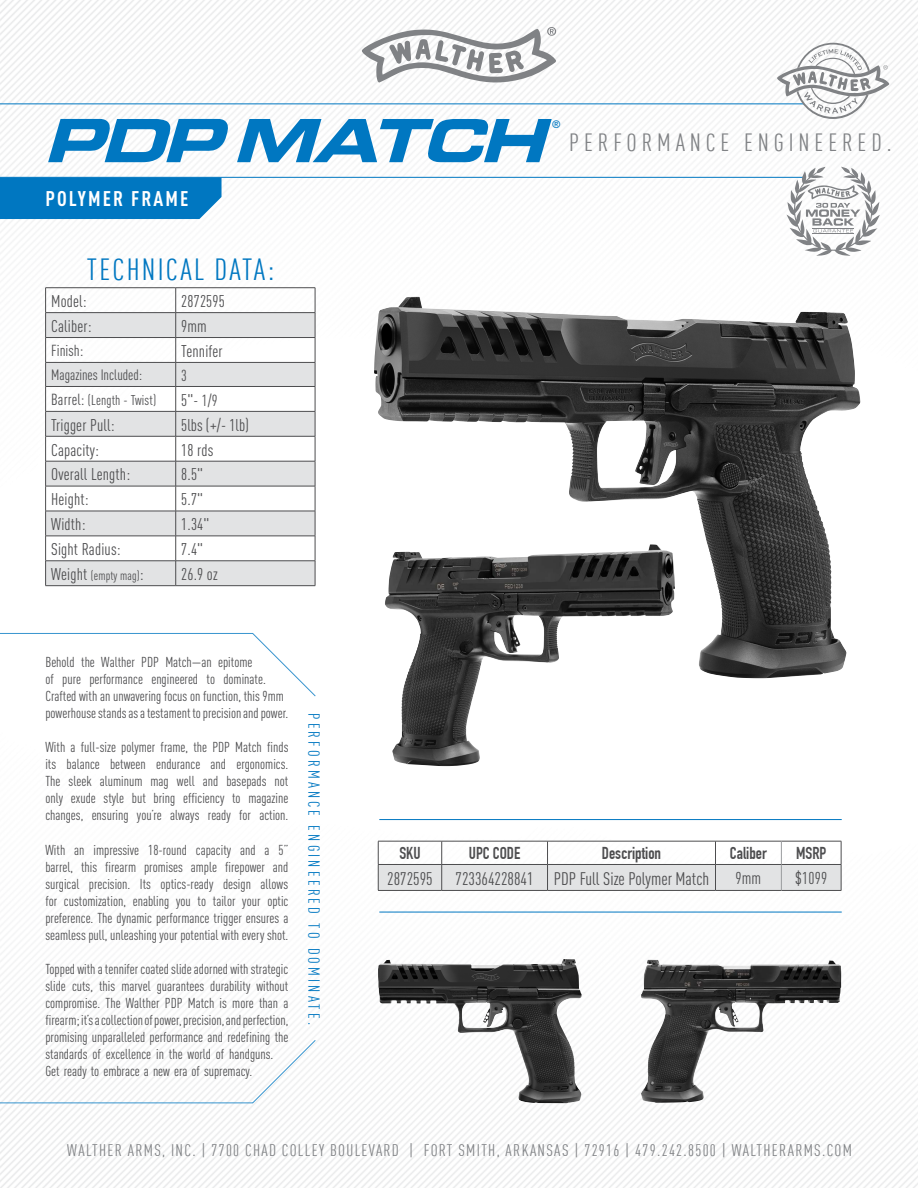
<style>
.page{position:relative;width:918px;height:1188px;background:#fff}
.page>*{position:absolute;margin:0;border:0;box-sizing:border-box;transform-origin:0 0}
.t1{font:italic 700 53.4px "Euro Technic Ext";color:#0077c1}
.t2{font:condensed 30px "DIN Offc Pro";letter-spacing:.075em;color:#0077c1}
.t3{font:condensed 24.45px "DIN Offc Pro";letter-spacing:.2em;color:#808285}
.t4{font:700 21px "DIN Cond";letter-spacing:.1em;color:#fff}
.t5{font:18px "DIN Cond";color:#4d4d4f}
.t6{font:16.95px "DIN Cond";letter-spacing:.01em;color:#4d4d4f}
.t7{font:16.8px "DIN Cond";letter-spacing:.01em;color:#4d4d4f}
.t8{font:700 16.8px "DIN Condensed";color:#4d4d4f}
.t9{font:condensed 16.5px "DIN Offc Pro";letter-spacing:.08em;color:#808285}
.t10{font:15.9px "DIN Cond";color:#4d4d4f}
.t11{font:condensed 15.75px "DIN Offc Pro";letter-spacing:.2em;color:#0077c1}
.t12{font:15.75px "DIN Cond";color:#4d4d4f}
.t13{font:14.85px "DIN Cond";color:#4d4d4f}
.t14{font:14.25px/17.1px "DIN Cond";color:#4d4d4f}
.t15{font:13.95px "DIN Cond";letter-spacing:.01em;color:#4d4d4f}
.t16{font:12.6px "DIN Cond";letter-spacing:.01em;color:#4d4d4f}
.t17{font:10.5px "Eurostile LT Std Ex 2";color:#0077c1}
.s1{font-size:15.9px}
.s2{font-size:16.8px}
</style>
<div class="page">
<img style="left:0;top:0;width:918px;height:1188px">
<hr style="left:0;top:177px;width:804px;height:1px;background:#0077c1">
<hr style="left:0;top:103px;width:804px;height:1px;background:#0077c1">
<svg style="left:362px;top:27px;width:195px;height:58px"></svg>
<svg style="left:777px;top:43px;width:112px;height:76px"></svg>
<svg style="left:787px;top:167px;width:93px;height:89px"></svg>
<svg style="left:0;top:162px;width:222px;height:57px"></svg>
<hr style="left:378px;top:890px;width:64px;height:1px;background:#4d4d4f">
<hr style="left:442px;top:890px;width:106px;height:1px;background:#4d4d4f">
<hr style="left:548px;top:890px;width:168px;height:1px;background:#4d4d4f">
<hr style="left:716px;top:890px;width:65px;height:1px;background:#4d4d4f">
<hr style="left:781px;top:890px;width:60px;height:1px;background:#4d4d4f">
<svg style="left:378px;top:841px;width:464px;height:49px"></svg>
<hr style="left:379px;top:912px;width:463px;height:1px;background:#0077c1">
<hr style="left:379px;top:819px;width:463px;height:1px;background:#0077c1">
<svg style="left:46px;top:313px;width:269px;height:272px;fill:#e2e3e4"></svg>
<hr style="left:45px;top:287px;width:131px;height:1px;background:#4d4d4f">
<hr style="left:176px;top:287px;width:139px;height:1px;background:#4d4d4f">
<hr style="left:45px;top:312px;width:131px;height:1px;background:#4d4d4f">
<hr style="left:176px;top:312px;width:139px;height:1px;background:#4d4d4f">
<hr style="left:45px;top:337px;width:131px;height:1px;background:#4d4d4f">
<hr style="left:176px;top:337px;width:139px;height:1px;background:#4d4d4f">
<hr style="left:45px;top:362px;width:131px;height:1px;background:#4d4d4f">
<hr style="left:176px;top:362px;width:139px;height:1px;background:#4d4d4f">
<hr style="left:45px;top:386px;width:131px;height:1px;background:#4d4d4f">
<hr style="left:176px;top:386px;width:139px;height:1px;background:#4d4d4f">
<hr style="left:45px;top:411px;width:131px;height:1px;background:#4d4d4f">
<hr style="left:176px;top:411px;width:139px;height:1px;background:#4d4d4f">
<hr style="left:45px;top:436px;width:131px;height:1px;background:#4d4d4f">
<hr style="left:176px;top:436px;width:139px;height:1px;background:#4d4d4f">
<hr style="left:45px;top:461px;width:131px;height:1px;background:#4d4d4f">
<hr style="left:176px;top:461px;width:139px;height:1px;background:#4d4d4f">
<hr style="left:45px;top:486px;width:131px;height:1px;background:#4d4d4f">
<hr style="left:176px;top:486px;width:139px;height:1px;background:#4d4d4f">
<hr style="left:45px;top:511px;width:131px;height:1px;background:#4d4d4f">
<hr style="left:176px;top:511px;width:139px;height:1px;background:#4d4d4f">
<hr style="left:45px;top:536px;width:131px;height:1px;background:#4d4d4f">
<hr style="left:176px;top:536px;width:139px;height:1px;background:#4d4d4f">
<hr style="left:45px;top:561px;width:131px;height:1px;background:#4d4d4f">
<svg style="left:45px;top:288px;width:1px;height:297px"></svg>
<hr style="left:176px;top:561px;width:139px;height:1px;background:#4d4d4f">
<svg style="left:175px;top:288px;width:1px;height:297px"></svg>
<svg style="left:315px;top:288px;width:1px;height:297px"></svg>
<hr style="left:45px;top:585px;width:131px;height:1px;background:#4d4d4f">
<hr style="left:176px;top:585px;width:139px;height:1px;background:#4d4d4f">
<hr style="left:0;top:633px;width:253px;height:1px;background:#0077c1">
<svg style="left:252px;top:632px;width:64px;height:65px"></svg>
<hr style="left:0;top:1103px;width:253px;height:1px;background:#0077c1">
<svg style="left:252px;top:1039px;width:64px;height:65px"></svg>
<img style="left:374px;top:297px;width:334px;height:248px">
<img style="left:378px;top:959px;width:185px;height:74px">
<img style="left:641px;top:960px;width:25px;height:89px">
<img style="left:385px;top:544px;width:265px;height:121px">
<h1 class="t1" style="left:45px;top:102px;width:520px">PDP MATCH</h1>
<p class="t17" style="left:552px;top:117px;width:10px">®</p>
<h3 class="t3" style="left:569px;top:125px;width:324px">PERFORMANCE ENGINEERED.</h3>
<h3 class="t4" style="left:45px;top:186px;width:145px">POLYMER FRAME</h3>
<h2 class="t2" style="left:87px;top:247px;width:189px">TECHNICAL DATA:</h2>
<p class="t7" style="left:51px;top:291px;width:37px">Model:</p>
<p class="t7" style="left:181px;top:291px;width:45px">2872595</p>
<p class="t7" style="left:51px;top:316px;width:42px">Caliber:</p>
<p class="t7" style="left:181px;top:316px;width:27px">9mm</p>
<p class="t12" style="left:51px;top:341px;width:34px">Finish:</p>
<p class="t7" style="left:181px;top:341px;width:43px">Tennifer</p>
<p class="t13" style="left:51px;top:366px;width:93px">Magazines Included:</p>
<p class="t12" style="left:181px;top:367px;width:7px">3</p>
<p class="t15" style="left:51px;top:392px;width:106px"><span class="s1">Barrel:</span> (Length - Twist)</p>
<p class="t10" style="left:181px;top:391px;width:38px"><span class="s2">5"</span>- 1/9</p>
<p class="t7" style="left:51px;top:415px;width:65px">Trigger Pull:</p>
<p class="t7" style="left:181px;top:415px;width:69px">5lbs (+/- 1lb)</p>
<p class="t7" style="left:51px;top:440px;width:49px">Capacity:</p>
<p class="t7" style="left:181px;top:440px;width:34px">18 rds</p>
<p class="t7" style="left:51px;top:465px;width:80px">Overall Length:</p>
<p class="t7" style="left:181px;top:465px;width:23px">8.5"</p>
<p class="t7" style="left:51px;top:490px;width:39px">Height:</p>
<p class="t7" style="left:181px;top:490px;width:23px">5.7"</p>
<p class="t7" style="left:51px;top:515px;width:36px">Width:</p>
<p class="t7" style="left:181px;top:515px;width:30px">1.34"</p>
<p class="t7" style="left:51px;top:540px;width:71px">Sight Radius:</p>
<p class="t7" style="left:181px;top:540px;width:23px">7.4"</p>
<p class="t16" style="left:51px;top:568px;width:94px"><span class="s2">Weight</span> (empty mag)<span class="s2">:</span></p>
<p class="t7" style="left:181px;top:564px;width:38px">26.9 oz</p>
<p class="t14" style="left:45px;top:653px;width:245px">Behold the Walther PDP Match—an epitome<br>of pure performance engineered to dominate.<br>Crafted with an unwavering focus on function, this 9mm powerhouse stands as a testament to precision and power.</p>
<p class="t14" style="left:45px;top:738px;width:245px;text-align:justify">With a full-size polymer frame, the PDP Match finds its balance between endurance and ergonomics.<br>The sleek aluminum mag well and basepads not only exude style but bring efficiency to magazine changes, ensuring you’re always ready for action.</p>
<p class="t14" style="left:45px;top:841px;width:245px;text-align:justify">With an impressive 18-round capacity and a 5” barrel, this firearm promises ample firepower and surgical precision. Its optics-ready design allows for customization, enabling you to tailor your optic preference. The dynamic performance trigger ensures a seamless pull, unleashing your potential with every shot.</p>
<p class="t14" style="left:45px;top:960px;width:245px">Topped with a tennifer coated slide adorned with strategic slide cuts, this marvel guarantees durability without compromise. The Walther PDP Match is more than a firearm; it’s a collection of power, precision, and perfection, promising unparalleled performance and redefining the standards of excellence in the world of handguns.<br>Get ready to embrace a new era of supremacy.</p>
<p class="t11" style="left:325px;top:713px;width:313px;rotate:90deg">PERFORMANCE ENGINEERED TO DOMINATE.</p>
<p class="t8" style="left:399px;top:843px;width:23px">SKU</p>
<p class="t8" style="left:469px;top:843px;width:53px">UPC CODE</p>
<p class="t8" style="left:602px;top:843px;width:61px">Description</p>
<p class="t8" style="left:730px;top:843px;width:38px">Caliber</p>
<p class="t8" style="left:796px;top:843px;width:32px">MSRP</p>
<p class="t5" style="left:387px;top:868px;width:47px">2872595</p>
<p class="t5" style="left:456px;top:868px;width:255px">723364228841 PDP Full Size Polymer Match</p>
<p class="t6" style="left:736px;top:868px;width:27px">9mm</p>
<p class="t6" style="left:795px;top:868px;width:33px">$1099</p>
<p class="t9" style="left:67px;top:1139px;width:786px">WALTHER ARMS, INC. | 7700 CHAD COLLEY BOULEVARD | FORT SMITH, ARKANSAS | 72916 | 479.242.8500 | WALTHERARMS.COM</p>
</div>
